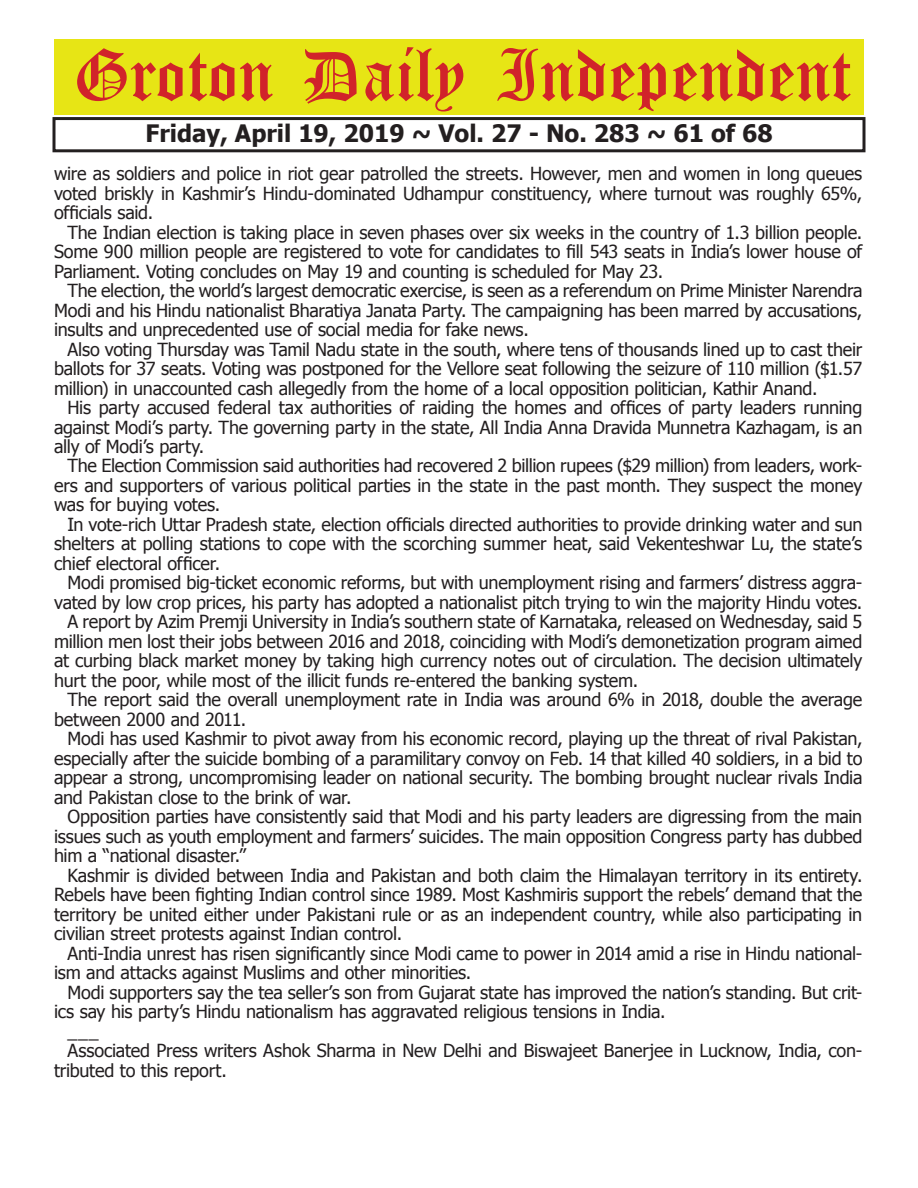
<style>
.page{position:relative;width:918px;height:1188px;background:#fff}
.page>*{position:absolute;margin:0;border:0;box-sizing:border-box;transform-origin:0 0}
.t1{font:54px "Old English Five";color:#d1232a}
.t2{font:700 24px "Tahoma";color:#231f20}
.t3{font:18px/19.5px "Tahoma";letter-spacing:-.01em;color:#231f20;text-align:justify}
</style>
<div class="page">
<div style="left:52px;top:117px;width:814px;height:35px;border:3px solid #231f20"></div>
<div style="left:54px;top:40px;width:810px;height:75px;background:#e7e515"></div>
<h1 class="t1" style="left:73px;top:50px;width:779px">Groton Daily Independent</h1>
<h2 class="t2" style="left:145px;top:116px;width:629px">Friday, April 19, 2019 ~ Vol. 27 - No. 283 ~ 61 of 68</h2>
<p class="t3" style="left:54px;top:163px;width:810px">wire as soldiers and police in riot gear patrolled the streets. However, men and women in long queues voted briskly in Kashmir’s Hindu-dominated Udhampur constituency, where turnout was roughly 65%, officials said.</p>
<p class="t3" style="left:54px;top:221px;width:810px;text-indent:14px">The Indian election is taking place in seven phases over six weeks in the country of 1.3 billion people.<br>Some 900 million people are registered to vote for candidates to fill 543 seats in India’s lower house of Parliament. Voting concludes on May 19 and counting is scheduled for May 23.</p>
<p class="t3" style="left:54px;top:280px;width:810px;text-indent:14px">The election, the world’s largest democratic exercise, is seen as a referendum on Prime Minister Narendra Modi and his Hindu nationalist Bharatiya Janata Party. The campaigning has been marred by accusations, insults and unprecedented use of social media for fake news.</p>
<p class="t3" style="left:54px;top:338px;width:810px;text-indent:14px">Also voting Thursday was Tamil Nadu state in the south, where tens of thousands lined up to cast their ballots for 37 seats. Voting was postponed for the Vellore seat following the seizure of 110 million ($1.57 million) in unaccounted cash allegedly from the home of a local opposition politician, Kathir Anand.</p>
<p class="t3" style="left:54px;top:397px;width:810px;text-indent:14px">His party accused federal tax authorities of raiding the homes and offices of party leaders running against Modi’s party. The governing party in the state, All India Anna Dravida Munnetra Kazhagam, is an ally of Modi’s party.</p>
<p class="t3" style="left:54px;top:455px;width:810px;text-indent:14px">The Election Commission said authorities had recovered 2 billion rupees ($29 million) from leaders, work&shy;ers and supporters of various political parties in the state in the past month. They suspect the money was for buying votes.</p>
<p class="t3" style="left:54px;top:514px;width:810px;text-indent:14px">In vote-rich Uttar Pradesh state, election officials directed authorities to provide drinking water and sun shelters at polling stations to cope with the scorching summer heat, said Vekenteshwar Lu, the state’s chief electoral officer.</p>
<p class="t3" style="left:68px;top:572px;width:796px">Modi promised big-ticket economic reforms, but with unemployment rising and farmers’ distress aggra-</p>
<p class="t3" style="left:54px;top:592px;width:810px">vated by low crop prices, his party has adopted a nationalist pitch trying to win the majority Hindu votes.</p>
<p class="t3" style="left:68px;top:611px;width:796px">A report by Azim Premji University in India’s southern state of Karnataka, released on Wednesday, said 5</p>
<p class="t3" style="left:54px;top:631px;width:810px">million men lost their jobs between 2016 and 2018, coinciding with Modi’s demonetization program aimed</p>
<p class="t3" style="left:54px;top:650px;width:810px">at curbing black market money by taking high currency notes out of circulation. The decision ultimately</p>
<p class="t3" style="left:54px;top:670px;width:586px">hurt the poor, while most of the illicit funds re-entered the banking system.</p>
<p class="t3" style="left:68px;top:689px;width:796px">The report said the overall unemployment rate in India was around 6% in 2018, double the average</p>
<p class="t3" style="left:54px;top:709px;width:194px">between 2000 and 2011.</p>
<p class="t3" style="left:68px;top:728px;width:797px">Modi has used Kashmir to pivot away from his economic record, playing up the threat of rival Pakistan,</p>
<p class="t3" style="left:54px;top:748px;width:810px">especially after the suicide bombing of a paramilitary convoy on Feb. 14 that killed 40 soldiers, in a bid to</p>
<p class="t3" style="left:54px;top:767px;width:810px">appear a strong, uncompromising leader on national security. The bombing brought nuclear rivals India</p>
<p class="t3" style="left:54px;top:787px;width:299px">and Pakistan close to the brink of war.</p>
<p class="t3" style="left:68px;top:806px;width:796px">Opposition parties have consistently said that Modi and his party leaders are digressing from the main</p>
<p class="t3" style="left:54px;top:826px;width:810px">issues such as youth employment and farmers’ suicides. The main opposition Congress party has dubbed</p>
<p class="t3" style="left:54px;top:845px;width:194px">him a “national disaster.”</p>
<p class="t3" style="left:68px;top:865px;width:796px">Kashmir is divided between India and Pakistan and both claim the Himalayan territory in its entirety.</p>
<p class="t3" style="left:54px;top:884px;width:810px">Rebels have been fighting Indian control since 1989. Most Kashmiris support the rebels’ demand that the</p>
<p class="t3" style="left:54px;top:904px;width:810px">territory be united either under Pakistani rule or as an independent country, while also participating in</p>
<p class="t3" style="left:54px;top:923px;width:350px">civilian street protests against Indian control.</p>
<p class="t3" style="left:68px;top:943px;width:796px">Anti-India unrest has risen significantly since Modi came to power in 2014 amid a rise in Hindu national-</p>
<p class="t3" style="left:54px;top:962px;width:419px">ism and attacks against Muslims and other minorities.</p>
<p class="t3" style="left:68px;top:982px;width:796px">Modi supporters say the tea seller’s son from Gujarat state has improved the nation’s standing. But crit-</p>
<p class="t3" style="left:54px;top:1001px;width:613px">ics say his party’s Hindu nationalism has aggravated religious tensions in India.</p>
<p class="t3" style="left:68px;top:1021px;width:33px">___</p>
<p class="t3" style="left:68px;top:1040px;width:796px">Associated Press writers Ashok Sharma in New Delhi and Biswajeet Banerjee in Lucknow, India, con-</p>
<p class="t3" style="left:54px;top:1060px;width:174px">tributed to this report.</p>
</div>
